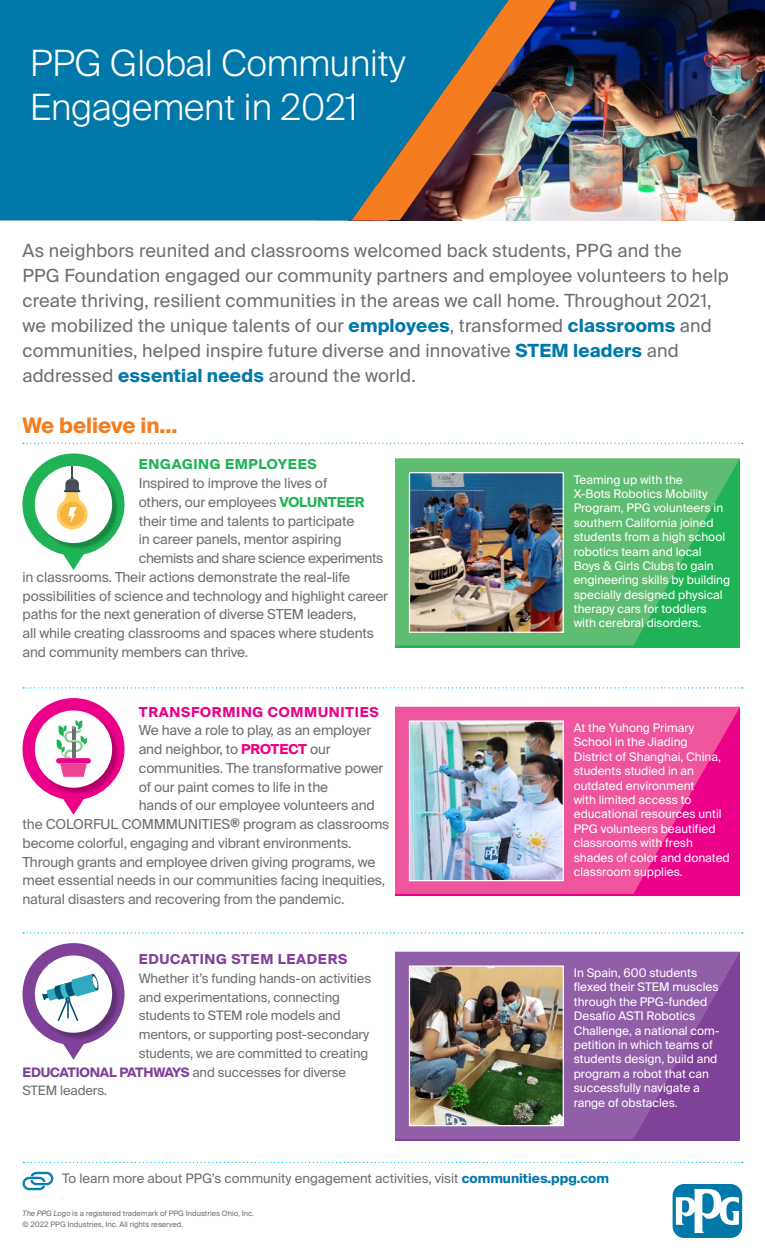
<style>
.page{position:relative;width:765px;height:1260px;background:#fff}
.page>*{position:absolute;margin:0;border:0;box-sizing:border-box;transform-origin:0 0}
.t1{font:300 36.25px/43.5px "Suisse Intl";color:#fff}
.t2{font:700 21.25px "Suisse Intl";color:#f57d20}
.t3{font:18.12px/25px "Suisse Intl";letter-spacing:.01em;color:#6d6e71}
.t4{font:13.75px "Suisse Intl";letter-spacing:-.01em;color:#6d6e71}
.t5{font:13.75px "Suisse Intl";letter-spacing:-.03em;color:#6d6e71}
.t6{font:700 13.75px "Suisse Intl";letter-spacing:.05em;color:#ec0089}
.t7{font:700 13.75px "Suisse Intl";letter-spacing:.05em;color:#804199}
.t8{font:700 13.75px "Suisse Intl";letter-spacing:.05em;color:#20b356}
.t9{font:13.12px "Suisse Intl";color:#6d6e71}
.t10{font:13px "Suisse Intl";letter-spacing:-.01em;color:#6d6e71}
.t11{font:11.88px/14.4px "Suisse Intl";color:#fff}
.t12{font:7.5px/11.5px "Suisse Intl";color:#6d6e71}
.s1{font-weight:700;color:#0078a9}
.s2{font-weight:700;color:#20b356}
.s3{font-weight:700;color:#ec0089}
.s4{font-weight:700;color:#804199}
.s5{font-style:italic}
</style>
<div class="page">
<img style="left:555px;top:0;width:210px;height:221px">
<div style="left:0;top:0;width:352px;height:221px;background:#0078a9"></div>
<img style="left:352px;top:0;width:203px;height:221px">
<svg style="left:23px;top:453px;width:102px;height:117px"></svg>
<svg style="left:23px;top:443px;width:720px;height:1px"></svg>
<svg style="left:395px;top:458px;width:345px;height:188px;background:#4fba6a"></svg>
<img style="left:411px;top:474px;width:151px;height:157px">
<div style="left:409px;top:472px;width:155px;height:161px;border:1px solid #fff"></div>
<svg style="left:23px;top:687px;width:720px;height:2px"></svg>
<svg style="left:395px;top:707px;width:345px;height:187px;background:#ee3f97"></svg>
<img style="left:411px;top:722px;width:151px;height:157px">
<div style="left:409px;top:720px;width:155px;height:161px;border:1px solid #fff"></div>
<svg style="left:23px;top:698px;width:102px;height:117px"></svg>
<svg style="left:23px;top:932px;width:720px;height:2px"></svg>
<svg style="left:395px;top:952px;width:345px;height:187px;background:#8c57a4"></svg>
<img style="left:411px;top:967px;width:151px;height:157px">
<div style="left:409px;top:965px;width:155px;height:161px;border:1px solid #fff"></div>
<svg style="left:23px;top:943px;width:102px;height:117px"></svg>
<svg style="left:670px;top:1182px;width:75px;height:58px"></svg>
<div style="left:673px;top:1184px;width:69px;height:54px;background:#0078a9;border-radius:12px"></div>
<svg style="left:676px;top:1188px;width:63px;height:45px"></svg>
<svg style="left:22px;top:1171px;width:32px;height:20px"></svg>
<svg style="left:23px;top:1162px;width:720px;height:1px"></svg>
<h1 class="t1" style="left:30px;top:42px;width:377px">PPG Global Community<br>Engagement in 2021</h1>
<p class="t3" style="left:22px;top:238px;width:708px">As neighbors reunited and classrooms welcomed back students, PPG and the<br>PPG Foundation engaged our community partners and employee volunteers to help create thriving, resilient communities in the areas we call home. Throughout 2021, we mobilized the unique talents of our <span class="s1">employees</span>, transformed <span class="s1">classrooms</span> and communities, helped inspire future diverse and innovative <span class="s1">STEM leaders</span> and addressed <span class="s1">essential needs</span> around the world.</p>
<h2 class="t2" style="left:22px;top:413px;width:157px">We believe in...</h2>
<p class="t8" style="left:139px;top:457px;width:180px">ENGAGING EMPLOYEES</p>
<p class="t4" style="left:139px;top:475px;width:190px">Inspired to improve the lives of</p>
<p class="t4" style="left:139px;top:494px;width:227px">others, our employees <span class="s2">VOLUNTEER</span></p>
<p class="t4" style="left:139px;top:513px;width:217px">their time and talents to participate</p>
<p class="t4" style="left:139px;top:532px;width:204px">in career panels, mentor aspiring</p>
<p class="t5" style="left:139px;top:550px;width:246px">chemists and share science experiments</p>
<p class="t4" style="left:22px;top:569px;width:329px">in classrooms. Their actions demonstrate the real-life</p>
<p class="t4" style="left:22px;top:588px;width:367px">possibilities of science and technology and highlight career</p>
<p class="t4" style="left:22px;top:607px;width:335px">paths for the next generation of diverse STEM leaders,</p>
<p class="t4" style="left:22px;top:625px;width:353px">all while creating classrooms and spaces where students</p>
<p class="t4" style="left:22px;top:644px;width:227px">and community members can thrive.</p>
<p class="t6" style="left:139px;top:704px;width:242px">TRANSFORMING COMMUNITIES</p>
<p class="t4" style="left:139px;top:723px;width:234px">We have a role to play, as an employer</p>
<p class="t4" style="left:139px;top:741px;width:193px">and neighbor, to <span class="s3">PROTECT</span> our</p>
<p class="t4" style="left:139px;top:760px;width:246px">communities. The transformative power</p>
<p class="t4" style="left:139px;top:779px;width:191px">of our paint comes to life in the</p>
<p class="t4" style="left:139px;top:798px;width:238px">hands of our employee volunteers and</p>
<p class="t4" style="left:23px;top:816px;width:369px">the COLORFUL COMMMUNITIES<sup>®</sup> program as classrooms</p>
<p class="t4" style="left:23px;top:835px;width:330px">become colorful, engaging and vibrant environments.</p>
<p class="t4" style="left:23px;top:854px;width:355px">Through grants and employee driven giving programs, we</p>
<p class="t4" style="left:23px;top:873px;width:364px">meet essential needs in our communities facing inequities,</p>
<p class="t4" style="left:23px;top:891px;width:324px">natural disasters and recovering from the pandemic.</p>
<p class="t7" style="left:139px;top:951px;width:210px">EDUCATING STEM LEADERS</p>
<p class="t10" style="left:139px;top:971px;width:234px">Whether it’s funding hands-on activities</p>
<p class="t10" style="left:139px;top:989px;width:203px">and experimentations, connecting</p>
<p class="t10" style="left:139px;top:1008px;width:203px">students to STEM role models and</p>
<p class="t10" style="left:139px;top:1027px;width:232px">mentors, or supporting post-secondary</p>
<p class="t10" style="left:139px;top:1046px;width:231px">students, we are committed to creating</p>
<p class="t10" style="left:22px;top:1064px;width:325px"><span class="s4">EDUCATIONAL PATHWAYS</span> and successes for diverse</p>
<p class="t10" style="left:22px;top:1083px;width:86px">STEM leaders.</p>
<p class="t11" style="left:574px;top:472px;width:158px">Teaming up with the<br>X-Bots Robotics Mobility<br>Program, PPG volunteers in southern California joined students from a high school robotics team and local<br>Boys &amp; Girls Clubs to gain engineering skills by building specially designed physical therapy cars for toddlers with cerebral disorders.</p>
<p class="t11" style="left:574px;top:721px;width:158px">At the Yuhong Primary<br>School in the Jiading<br>District of Shanghai, China, students studied in an outdated environment<br>with limited access to educational resources until<br>PPG volunteers beautified classrooms with fresh shades of color and donated classroom supplies.</p>
<p class="t11" style="left:574px;top:966px;width:148px">In Spain, 600 students flexed their STEM muscles through the PPG-funded<br>Desafío ASTI Robotics<br>Challenge, a national com&shy;petition in which teams of students design, build and program a robot that can successfully navigate a range of obstacles.</p>
<p class="t9" style="left:62px;top:1171px;width:548px">To learn more about PPG’s community engagement activities, visit <span class="s1">communities.ppg.com</span></p>
<p class="t12" style="left:22px;top:1208px;width:233px"><span class="s5">The PPG Logo</span> is a registered trademark of PPG Industries Ohio, Inc. © 2022 PPG Industries, Inc. All rights reserved.</p>
</div>
